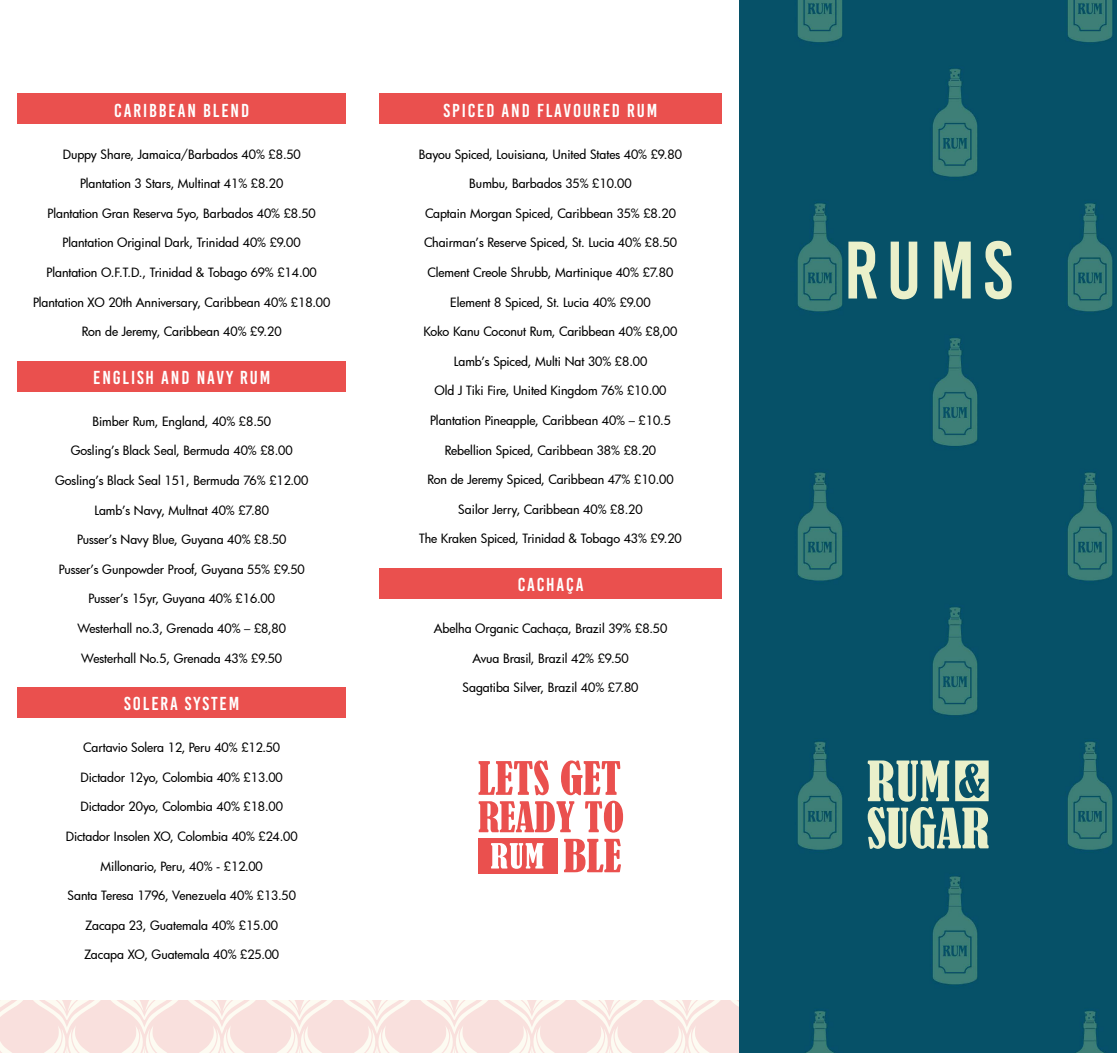
<style>
.page{position:relative;width:1117px;height:1053px;background:#fff}
.page>*{position:absolute;margin:0;border:0;box-sizing:border-box;transform-origin:0 0}
.t1{font:81.25px "Bebas Kai";color:#eaf0ca}
.t2{font:18.75px "Bebas Kai";letter-spacing:.1em;color:#fff}
.t3{font:500 12.5px "Futura";letter-spacing:-.005em;color:#000}
</style>
<div class="page">
<svg style="left:0;top:1000px;width:739px;height:52px"></svg>
<img style="left:739px;top:0;width:377px;height:1052px">
<svg style="left:867px;top:760px;width:121px;height:88px;background:#85aa9e"></svg>
<div style="left:18px;top:94px;width:327px;height:30px;background:#ea504e"></div>
<div style="left:379px;top:94px;width:342px;height:30px;background:#ea504e"></div>
<div style="left:379px;top:568px;width:342px;height:30px;background:#ea504e"></div>
<div style="left:18px;top:361px;width:327px;height:30px;background:#ea504e"></div>
<div style="left:18px;top:687px;width:327px;height:30px;background:#ea504e"></div>
<svg style="left:478px;top:760px;width:145px;height:72px"></svg>
<svg style="left:564px;top:838px;width:56px;height:34px"></svg>
<div style="left:478px;top:838px;width:79px;height:35px;background:#ea504e"></div>
<svg style="left:491px;top:843px;width:52px;height:25px"></svg>
<h2 class="t2" style="left:114px;top:100px;width:136px">CARIBBEAN BLEND</h2>
<h2 class="t2" style="left:443px;top:100px;width:215px">SPICED AND FLAVOURED RUM</h2>
<p class="t3" style="left:63px;top:145px;width:239px">Duppy Share, Jamaica/Barbados 40% £8.50</p>
<p class="t3" style="left:80px;top:175px;width:205px">Plantation 3 Stars, Multinat 41% £8.20</p>
<p class="t3" style="left:48px;top:205px;width:270px">Plantation Gran Reserva 5yo, Barbados 40% £8.50</p>
<p class="t3" style="left:63px;top:234px;width:239px">Plantation Original Dark, Trinidad 40% £9.00</p>
<p class="t3" style="left:47px;top:264px;width:272px">Plantation O.F.T.D., Trinidad &amp; Tobago 69% £14.00</p>
<p class="t3" style="left:33px;top:293px;width:299px">Plantation XO 20th Anniversary, Caribbean 40% £18.00</p>
<p class="t3" style="left:82px;top:323px;width:201px">Ron de Jeremy, Caribbean 40% £9.20</p>
<h2 class="t2" style="left:93px;top:367px;width:178px">ENGLISH AND NAVY RUM</h2>
<p class="t3" style="left:92px;top:412px;width:180px">Bimber Rum, England, 40% £8.50</p>
<p class="t3" style="left:71px;top:442px;width:223px">Gosling’s Black Seal, Bermuda 40% £8.00</p>
<p class="t3" style="left:55px;top:472px;width:254px">Gosling’s Black Seal 151, Bermuda 76% £12.00</p>
<p class="t3" style="left:94px;top:501px;width:176px">Lamb’s Navy, Multnat 40% £7.80</p>
<p class="t3" style="left:77px;top:531px;width:211px">Pusser’s Navy Blue, Guyana 40% £8.50</p>
<p class="t3" style="left:59px;top:560px;width:247px">Pusser’s Gunpowder Proof, Guyana 55% £9.50</p>
<p class="t3" style="left:88px;top:590px;width:188px">Pusser’s 15yr, Guyana 40% £16.00</p>
<p class="t3" style="left:77px;top:619px;width:210px">Westerhall no.3, Grenada 40% – £8,80</p>
<p class="t3" style="left:81px;top:649px;width:202px">Westerhall No.5, Grenada 43% £9.50</p>
<h2 class="t2" style="left:124px;top:693px;width:116px">SOLERA SYSTEM</h2>
<p class="t3" style="left:83px;top:739px;width:198px">Cartavio Solera 12, Peru 40% £12.50</p>
<p class="t3" style="left:81px;top:768px;width:204px">Dictador 12yo, Colombia 40% £13.00</p>
<p class="t3" style="left:80px;top:798px;width:204px">Dictador 20yo, Colombia 40% £18.00</p>
<p class="t3" style="left:66px;top:827px;width:233px">Dictador Insolen XO, Colombia 40% £24.00</p>
<p class="t3" style="left:101px;top:857px;width:164px">Millonario, Peru, 40% - £12.00</p>
<p class="t3" style="left:68px;top:887px;width:230px">Santa Teresa 1796, Venezuela 40% £13.50</p>
<p class="t3" style="left:86px;top:916px;width:194px">Zacapa 23, Guatemala 40% £15.00</p>
<p class="t3" style="left:84px;top:946px;width:196px">Zacapa XO, Guatemala 40% £25.00</p>
<p class="t3" style="left:419px;top:145px;width:264px">Bayou Spiced, Louisiana, United States 40% £9.80</p>
<p class="t3" style="left:469px;top:175px;width:164px">Bumbu, Barbados 35% £10.00</p>
<p class="t3" style="left:425px;top:205px;width:252px">Captain Morgan Spiced, Caribbean 35% £8.20</p>
<p class="t3" style="left:424px;top:234px;width:254px">Chairman’s Reserve Spiced, St. Lucia 40% £8.50</p>
<p class="t3" style="left:427px;top:264px;width:247px">Clement Creole Shrubb, Martinique 40% £7.80</p>
<p class="t3" style="left:450px;top:293px;width:202px">Element 8 Spiced, St. Lucia 40% £9.00</p>
<p class="t3" style="left:423px;top:323px;width:255px">Koko Kanu Coconut Rum, Caribbean 40% £8,00</p>
<p class="t3" style="left:453px;top:352px;width:195px">Lamb’s Spiced, Multi Nat 30% £8.00</p>
<p class="t3" style="left:434px;top:382px;width:233px">Old J Tiki Fire, United Kingdom 76% £10.00</p>
<p class="t3" style="left:430px;top:412px;width:242px">Plantation Pineapple, Caribbean 40% – £10.5</p>
<p class="t3" style="left:444px;top:441px;width:213px">Rebellion Spiced, Caribbean 38% £8.20</p>
<p class="t3" style="left:427px;top:471px;width:248px">Ron de Jeremy Spiced, Caribbean 47% £10.00</p>
<p class="t3" style="left:458px;top:500px;width:186px">Sailor Jerry, Caribbean 40% £8.20</p>
<p class="t3" style="left:419px;top:530px;width:264px">The Kraken Spiced, Trinidad &amp; Tobago 43% £9.20</p>
<h2 class="t2" style="left:517px;top:574px;width:67px">CACHAÇA</h2>
<p class="t3" style="left:433px;top:619px;width:235px">Abelha Organic Cachaça, Brazil 39% £8.50</p>
<p class="t3" style="left:472px;top:649px;width:158px">Avua Brasil, Brazil 42% £9.50</p>
<p class="t3" style="left:462px;top:679px;width:177px">Sagatiba Silver, Brazil 40% £7.80</p>
<h1 class="t1" style="left:844px;top:227px;width:169px">RUMS</h1>
</div>
